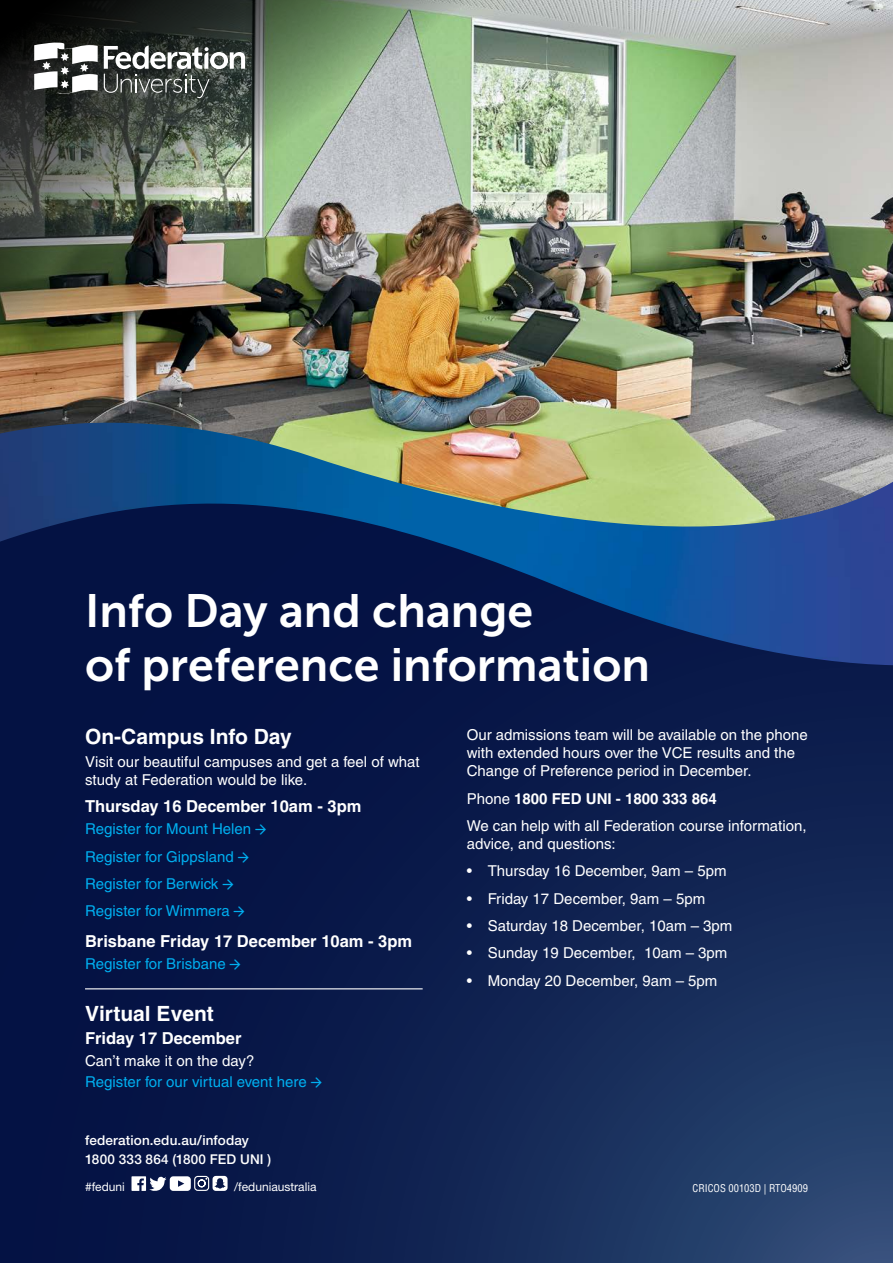
<style>
.page{position:relative;width:893px;height:1263px;background:#fff}
.page>*{position:absolute;margin:0;border:0;box-sizing:border-box;transform-origin:0 0}
.t1{font:46.5px/54px "Museo Sans 700";color:#fff}
.t2{font:700 21px "Helvetica LT Pro";color:#fff}
.t3{font:700 16.5px "Helvetica LT Pro";color:#fff}
.t4{font:15px/18px "Helvetica LT Pro";color:#fff}
.t5{font:15px/27.3px "Helvetica LT Pro";color:#00aeef}
.t6{font:500 13.5px/19.5px "Helvetica Neue LT Std";letter-spacing:.01em;color:#fff}
.t7{font:12px "Helvetica Neue LT Std";color:#fff}
.t8{font:condensed 10.5px "Helvetica LT Pro";color:#fff}
.s1{font-weight:700}
</style>
<div class="page">
<svg style="left:0;top:665px;width:893px;height:598px;background:#0d1f4e"></svg>
<img style="left:0;top:528px;width:893px;height:137px">
<img style="left:0;top:400px;width:893px;height:128px">
<img style="left:0;top:0;width:893px;height:400px">
<svg style="left:34px;top:43px;width:64px;height:51px"></svg>
<svg style="left:104px;top:46px;width:141px;height:52px"></svg>
<svg style="left:132px;top:1175px;width:96px;height:17px"></svg>
<hr style="left:85px;top:988px;width:338px;height:1px;background:#fff">
<svg style="left:255px;top:825px;width:11px;height:10px"></svg>
<svg style="left:238px;top:852px;width:11px;height:10px"></svg>
<svg style="left:223px;top:879px;width:10px;height:11px"></svg>
<svg style="left:234px;top:907px;width:10px;height:10px"></svg>
<svg style="left:230px;top:960px;width:10px;height:10px"></svg>
<svg style="left:311px;top:1077px;width:11px;height:11px"></svg>
<h1 class="t1" style="left:85px;top:584px;width:566px">Info Day and change<br>of preference information</h1>
<p class="t4" style="left:467px;top:726px;width:343px">Our admissions team will be available on the phone with extended hours over the VCE results and the<br>Change of Preference period in December.</p>
<p class="t4" style="left:467px;top:784px;width:341px;line-height:27.3px">Phone <span class="s1">1800 FED UNI - 1800 333 864<br></span>We can help with all Federation course information,</p>
<p class="t4" style="left:467px;top:834px;width:151px">advice, and questions:</p>
<p class="t4" style="left:467px;top:862px;width:261px">• Thursday 16 December, 9am – 5pm</p>
<p class="t4" style="left:467px;top:889px;width:240px">• Friday 17 December, 9am – 5pm</p>
<p class="t4" style="left:467px;top:917px;width:267px">• Saturday 18 December, 10am – 3pm</p>
<p class="t4" style="left:467px;top:944px;width:262px">• Sunday 19 December, 10am – 3pm</p>
<p class="t4" style="left:467px;top:971px;width:252px">• Monday 20 December, 9am – 5pm</p>
<h2 class="t2" style="left:85px;top:724px;width:208px">On-Campus Info Day</h2>
<p class="t4" style="left:85px;top:752px;width:336px">Visit our beautiful campuses and get a feel of what study at Federation would be like.</p>
<p class="t3" style="left:85px;top:796px;width:278px">Thursday 16 December 10am - 3pm</p>
<p class="t5" style="left:85px;top:815px;width:168px">Register for Mount Helen<br>Register for Gippsland<br>Register for Berwick<br>Register for Wimmera</p>
<p class="t3" style="left:85px;top:931px;width:329px">Brisbane Friday 17 December 10am - 3pm</p>
<p class="t5" style="left:85px;top:950px;width:142px">Register for Brisbane</p>
<h2 class="t2" style="left:85px;top:1001px;width:130px">Virtual Event</h2>
<p class="t3" style="left:85px;top:1028px;width:158px">Friday 17 December</p>
<p class="t4" style="left:85px;top:1052px;width:171px">Can’t make it on the day?</p>
<p class="t5" style="left:85px;top:1068px;width:223px">Register for our virtual event here</p>
<p class="t6" style="left:85px;top:1130px;width:188px">federation.edu.au/infoday<br>1800 333 864 (1800 FED UNI )</p>
<p class="t7" style="left:85px;top:1179px;width:41px">#feduni</p>
<p class="t7" style="left:234px;top:1179px;width:84px">/feduniaustralia</p>
<p class="t8" style="left:693px;top:1181px;width:117px">CRICOS 00103D | RTO4909</p>
</div>
